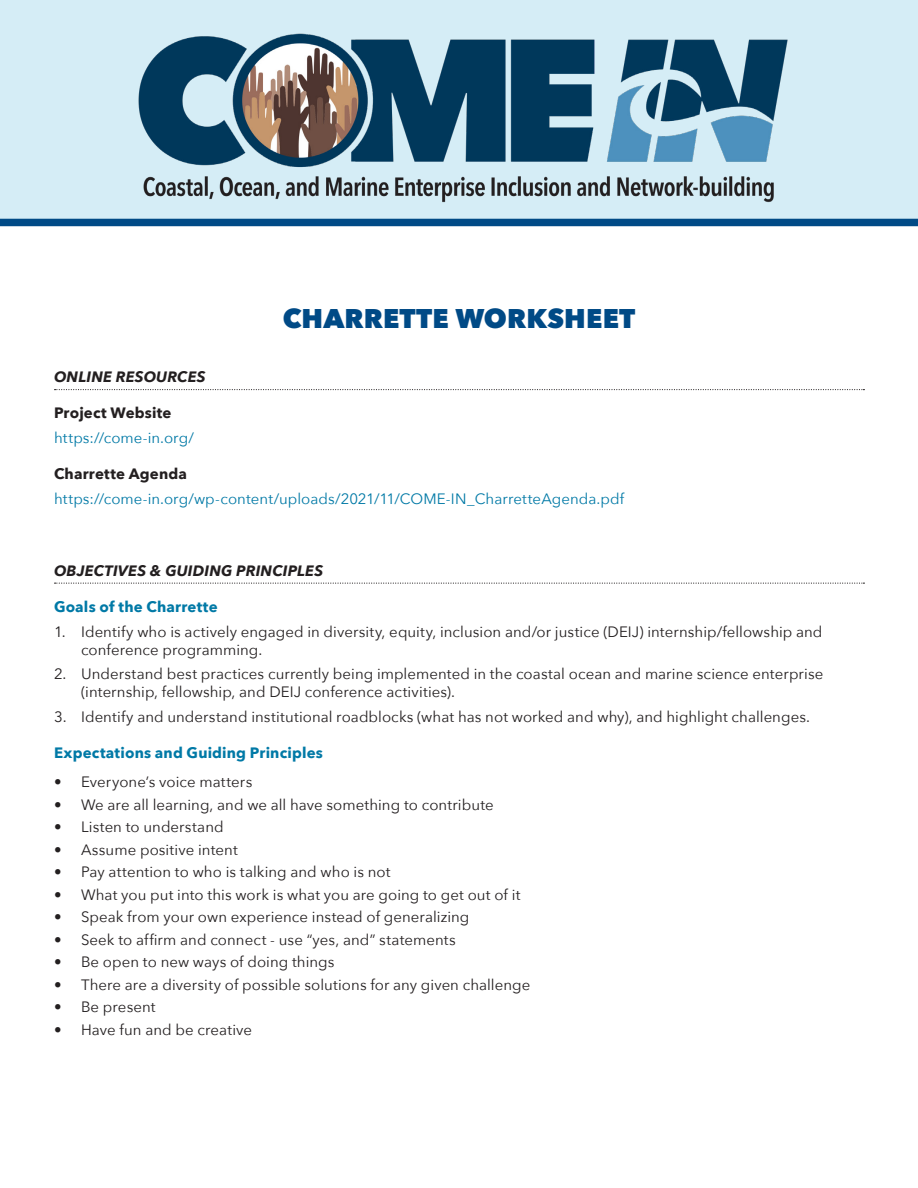
<style>
.page{position:relative;width:918px;height:1188px;background:#fff}
.page>*{position:absolute;margin:0;border:0;box-sizing:border-box;transform-origin:0 0}
.t1{font:800 27px "Avenir Next";letter-spacing:.005em;color:#004a86}
.t2{font:15px/18px "Avenir Next";letter-spacing:.005em;color:#231f20}
.hyper{font:15px "Avenir Next";letter-spacing:.005em;color:#0079a6}
.BoldBlue{font:700 15px "Avenir Next";letter-spacing:.01em;color:#0079a6}
.subhead{font:italic 700 15px "Avenir Next";letter-spacing:.01em;color:#231f20}
.BoldBlue-2{font:700 15px "Avenir Next";letter-spacing:.01em;color:#231f20}
</style>
<div class="page">
<svg style="left:55px;top:389px;width:809px;height:1px"></svg>
<svg style="left:55px;top:583px;width:809px;height:1px"></svg>
<div style="left:0;top:0;width:918px;height:222px;background:#d5edf6"></div>
<img style="left:138px;top:33px;width:650px;height:170px">
<div style="left:0;top:219px;width:918px;height:7px;background:#004a86"></div>
<p class="t1" style="left:283px;top:302px;width:354px">CHARRETTE WORKSHEET</p>
<p class="subhead" style="left:54px;top:364px;width:153px">ONLINE RESOURCES</p>
<p class="BoldBlue-2" style="left:54px;top:400px;width:119px">Project Website</p>
<p class="hyper" style="left:54px;top:425px;width:141px">https://come-in.org/</p>
<p class="BoldBlue-2" style="left:54px;top:461px;width:134px">Charrette Agenda</p>
<p class="hyper" style="left:54px;top:486px;width:572px">https://come-in.org/wp-content/uploads/2021/11/COME-IN_CharretteAgenda.pdf</p>
<p class="subhead" style="left:54px;top:558px;width:271px">OBJECTIVES &amp; GUIDING PRINCIPLES</p>
<p class="BoldBlue" style="left:54px;top:594px;width:165px">Goals of the Charrette</p>
<p class="t2" style="left:81px;top:622px;width:743px;text-indent:-27px">1. Identify who is actively engaged in diversity, equity, inclusion and/or justice (DEIJ) internship/fellowship and conference programming.</p>
<p class="t2" style="left:81px;top:664px;width:744px;text-indent:-27px">2. Understand best practices currently being implemented in the coastal ocean and marine science enterprise (internship, fellowship, and DEIJ conference activities).</p>
<p class="t2" style="left:54px;top:707px;width:758px">3. Identify and understand institutional roadblocks (what has not worked and why), and highlight challenges.</p>
<p class="BoldBlue" style="left:54px;top:740px;width:270px">Expectations and Guiding Principles</p>
<p class="t2" style="left:54px;top:772px;width:200px">• Everyone’s voice matters</p>
<p class="t2" style="left:54px;top:795px;width:441px">• We are all learning, and we all have something to contribute</p>
<p class="t2" style="left:54px;top:817px;width:171px">• Listen to understand</p>
<p class="t2" style="left:54px;top:840px;width:185px">• Assume positive intent</p>
<p class="t2" style="left:54px;top:862px;width:338px">• Pay attention to who is talking and who is not</p>
<p class="t2" style="left:54px;top:885px;width:468px">• What you put into this work is what you are going to get out of it</p>
<p class="t2" style="left:54px;top:907px;width:417px">• Speak from your own experience instead of generalizing</p>
<p class="t2" style="left:54px;top:930px;width:403px">• Seek to affirm and connect - use “yes, and” statements</p>
<p class="t2" style="left:54px;top:952px;width:282px">• Be open to new ways of doing things</p>
<p class="t2" style="left:54px;top:975px;width:478px">• There are a diversity of possible solutions for any given challenge</p>
<p class="t2" style="left:54px;top:997px;width:103px">• Be present</p>
<p class="t2" style="left:54px;top:1020px;width:200px">• Have fun and be creative</p>
</div>
